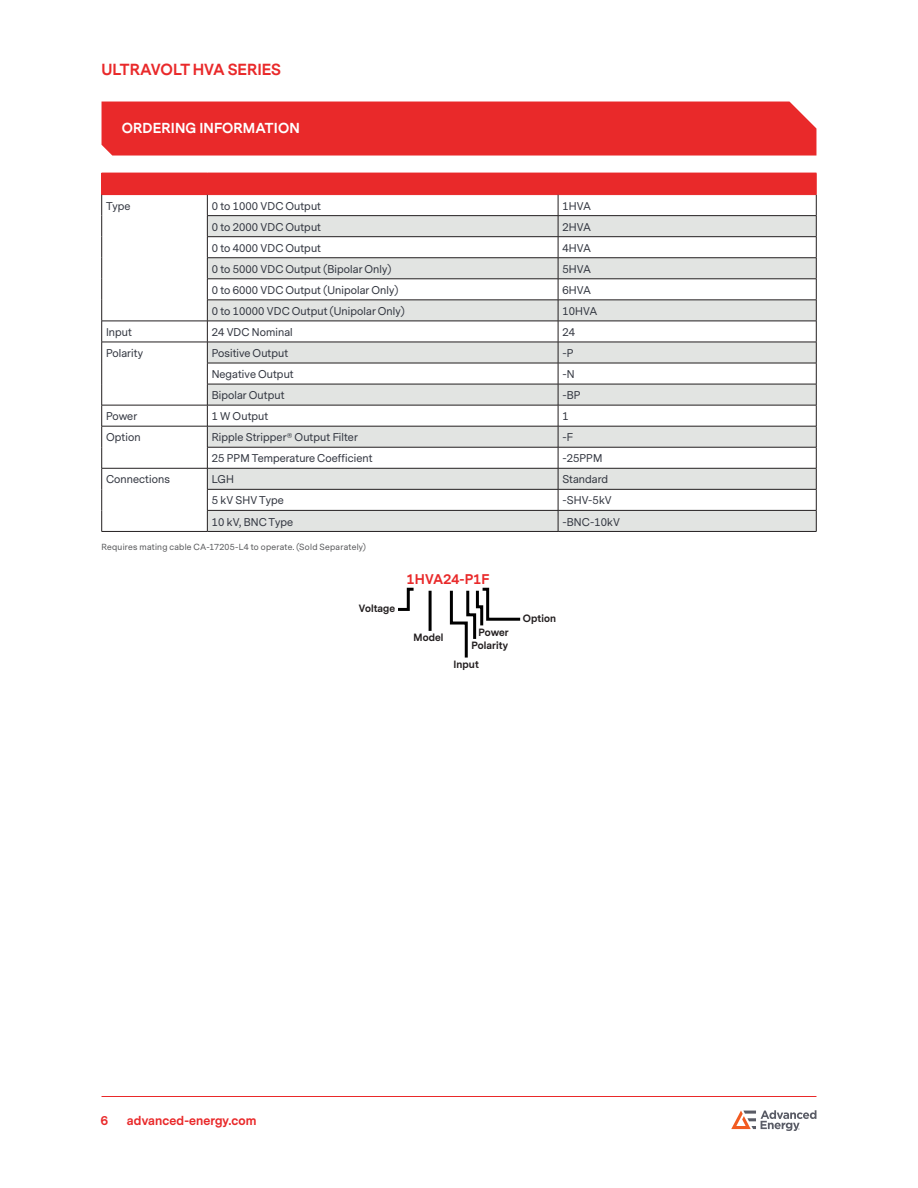
<style>
.page{position:relative;width:918px;height:1188px;background:#fff}
.page>*{position:absolute;margin:0;border:0;box-sizing:border-box;transform-origin:0 0}
.t1{font:700 15px "Messina Sans";color:#e9292a}
.t2{font:700 13.5px "Messina Sans";letter-spacing:.01em;color:#fff}
.t3{font:700 13.2px "Messina Sans";letter-spacing:.01em;color:#e9292a}
.t4{font:700 12px "Messina Sans";letter-spacing:.01em;color:#e9292a}
.t5{font:10.5px "Messina Sans";letter-spacing:.01em;color:#323640}
.t6{font:700 9.9px "Messina Sans";letter-spacing:.01em;color:#231f20}
.t7{font:8.25px "Messina Sans";letter-spacing:.035em;color:#57585a}
</style>
<div class="page">
<hr style="left:102px;top:1096px;width:714px;height:1px;background:#e9292a">
<svg style="left:731px;top:1110px;width:85px;height:21px"></svg>
<div style="left:102px;top:102px;width:714px;height:54px;background:#e9292a"></div>
<div style="left:102px;top:173px;width:714px;height:22px;background:#e9292a"></div>
<svg style="left:208px;top:216px;width:608px;height:315px;fill:#e2e4e2"></svg>
<hr style="left:207px;top:215px;width:351px;height:1px;background:#231f20">
<hr style="left:558px;top:215px;width:258px;height:1px;background:#231f20">
<hr style="left:207px;top:236px;width:351px;height:1px;background:#231f20">
<hr style="left:558px;top:236px;width:258px;height:1px;background:#231f20">
<hr style="left:207px;top:257px;width:351px;height:1px;background:#231f20">
<hr style="left:558px;top:257px;width:258px;height:1px;background:#231f20">
<hr style="left:207px;top:279px;width:351px;height:1px;background:#231f20">
<hr style="left:558px;top:279px;width:258px;height:1px;background:#231f20">
<hr style="left:207px;top:300px;width:351px;height:1px;background:#231f20">
<hr style="left:558px;top:300px;width:258px;height:1px;background:#231f20">
<hr style="left:102px;top:321px;width:105px;height:1px;background:#231f20">
<hr style="left:207px;top:321px;width:351px;height:1px;background:#231f20">
<hr style="left:558px;top:321px;width:258px;height:1px;background:#231f20">
<hr style="left:102px;top:342px;width:105px;height:1px;background:#231f20">
<hr style="left:207px;top:342px;width:351px;height:1px;background:#231f20">
<hr style="left:558px;top:342px;width:258px;height:1px;background:#231f20">
<hr style="left:207px;top:363px;width:351px;height:1px;background:#231f20">
<hr style="left:558px;top:363px;width:258px;height:1px;background:#231f20">
<hr style="left:207px;top:384px;width:351px;height:1px;background:#231f20">
<hr style="left:558px;top:384px;width:258px;height:1px;background:#231f20">
<hr style="left:102px;top:405px;width:105px;height:1px;background:#231f20">
<hr style="left:207px;top:405px;width:351px;height:1px;background:#231f20">
<hr style="left:558px;top:405px;width:258px;height:1px;background:#231f20">
<hr style="left:102px;top:426px;width:105px;height:1px;background:#231f20">
<hr style="left:207px;top:426px;width:351px;height:1px;background:#231f20">
<hr style="left:558px;top:426px;width:258px;height:1px;background:#231f20">
<hr style="left:207px;top:447px;width:351px;height:1px;background:#231f20">
<hr style="left:558px;top:447px;width:258px;height:1px;background:#231f20">
<hr style="left:102px;top:468px;width:105px;height:1px;background:#231f20">
<svg style="left:101px;top:173px;width:1px;height:358px"></svg>
<hr style="left:102px;top:531px;width:105px;height:1px;background:#231f20">
<hr style="left:207px;top:468px;width:351px;height:1px;background:#231f20">
<hr style="left:558px;top:468px;width:258px;height:1px;background:#231f20">
<hr style="left:207px;top:489px;width:351px;height:1px;background:#231f20">
<hr style="left:558px;top:489px;width:258px;height:1px;background:#231f20">
<hr style="left:207px;top:510px;width:351px;height:1px;background:#231f20">
<svg style="left:207px;top:195px;width:1px;height:336px"></svg>
<hr style="left:558px;top:510px;width:258px;height:1px;background:#231f20">
<svg style="left:558px;top:195px;width:1px;height:336px"></svg>
<svg style="left:816px;top:173px;width:1px;height:358px"></svg>
<hr style="left:207px;top:531px;width:351px;height:1px;background:#231f20">
<hr style="left:558px;top:531px;width:258px;height:1px;background:#231f20">
<svg style="left:398px;top:587px;width:16px;height:24px"></svg>
<hr style="left:429px;top:591px;width:3px;height:40px;background:#000">
<svg style="left:449px;top:587px;width:72px;height:71px"></svg>
<h1 class="t1" style="left:102px;top:59px;width:181px">ULTRAVOLT HVA SERIES</h1>
<p class="t2" style="left:122px;top:119px;width:180px">ORDERING INFORMATION</p>
<p class="t5" style="left:106px;top:199px;width:26px">Type</p>
<p class="t5" style="left:212px;top:199px;width:111px">0 to 1000 VDC Output</p>
<p class="t5" style="left:562px;top:199px;width:30px">1HVA</p>
<p class="t5" style="left:212px;top:220px;width:111px">0 to 2000 VDC Output</p>
<p class="t5" style="left:562px;top:220px;width:30px">2HVA</p>
<p class="t5" style="left:212px;top:241px;width:111px">0 to 4000 VDC Output</p>
<p class="t5" style="left:562px;top:241px;width:30px">4HVA</p>
<p class="t5" style="left:212px;top:262px;width:181px">0 to 5000 VDC Output (Bipolar Only)</p>
<p class="t5" style="left:562px;top:262px;width:30px">5HVA</p>
<p class="t5" style="left:212px;top:283px;width:188px">0 to 6000 VDC Output (Unipolar Only)</p>
<p class="t5" style="left:562px;top:283px;width:30px">6HVA</p>
<p class="t5" style="left:212px;top:304px;width:194px">0 to 10000 VDC Output (Unipolar Only)</p>
<p class="t5" style="left:562px;top:304px;width:37px">10HVA</p>
<p class="t5" style="left:106px;top:325px;width:28px">Input</p>
<p class="t5" style="left:212px;top:325px;width:83px">24 VDC Nominal</p>
<p class="t5" style="left:562px;top:325px;width:14px">24</p>
<p class="t5" style="left:106px;top:346px;width:39px">Polarity</p>
<p class="t5" style="left:212px;top:346px;width:78px">Positive Output</p>
<p class="t5" style="left:562px;top:346px;width:13px">-P</p>
<p class="t5" style="left:212px;top:367px;width:84px">Negative Output</p>
<p class="t5" style="left:562px;top:367px;width:14px">-N</p>
<p class="t5" style="left:212px;top:388px;width:74px">Bipolar Output</p>
<p class="t5" style="left:562px;top:388px;width:20px">-BP</p>
<p class="t5" style="left:106px;top:409px;width:33px">Power</p>
<p class="t5" style="left:212px;top:409px;width:58px">1 W Output</p>
<p class="t5" style="left:562px;top:409px;width:8px">1</p>
<p class="t5" style="left:106px;top:430px;width:36px">Option</p>
<p class="t5" style="left:212px;top:430px;width:148px">Ripple Stripper® Output Filter</p>
<p class="t5" style="left:562px;top:430px;width:12px">-F</p>
<p class="t5" style="left:212px;top:452px;width:162px">25 PPM Temperature Coefficient</p>
<p class="t5" style="left:562px;top:452px;width:41px">-25PPM</p>
<p class="t5" style="left:106px;top:473px;width:65px">Connections</p>
<p class="t5" style="left:212px;top:473px;width:24px">LGH</p>
<p class="t5" style="left:562px;top:473px;width:47px">Standard</p>
<p class="t5" style="left:212px;top:494px;width:74px">5 kV SHV Type</p>
<p class="t5" style="left:562px;top:494px;width:51px">-SHV-5kV</p>
<p class="t5" style="left:212px;top:515px;width:83px">10 kV, BNC Type</p>
<p class="t5" style="left:562px;top:515px;width:59px">-BNC-10kV</p>
<p class="t7" style="left:102px;top:541px;width:266px">Requires mating cable CA-17205-L4 to operate. (Sold Separately)</p>
<p class="t3" style="left:407px;top:570px;width:84px">1HVA24-P1F</p>
<p class="t6" style="left:523px;top:612px;width:35px">Option</p>
<p class="t6" style="left:471px;top:639px;width:38px">Polarity</p>
<p class="t6" style="left:359px;top:601px;width:38px">Voltage</p>
<p class="t6" style="left:479px;top:625px;width:32px">Power</p>
<p class="t6" style="left:414px;top:631px;width:31px">Model</p>
<p class="t4" style="left:101px;top:1113px;width:9px">6</p>
<p class="t4" style="left:127px;top:1113px;width:131px">advanced-energy.com</p>
<p class="t6" style="left:453px;top:658px;width:27px">Input</p>
</div>
